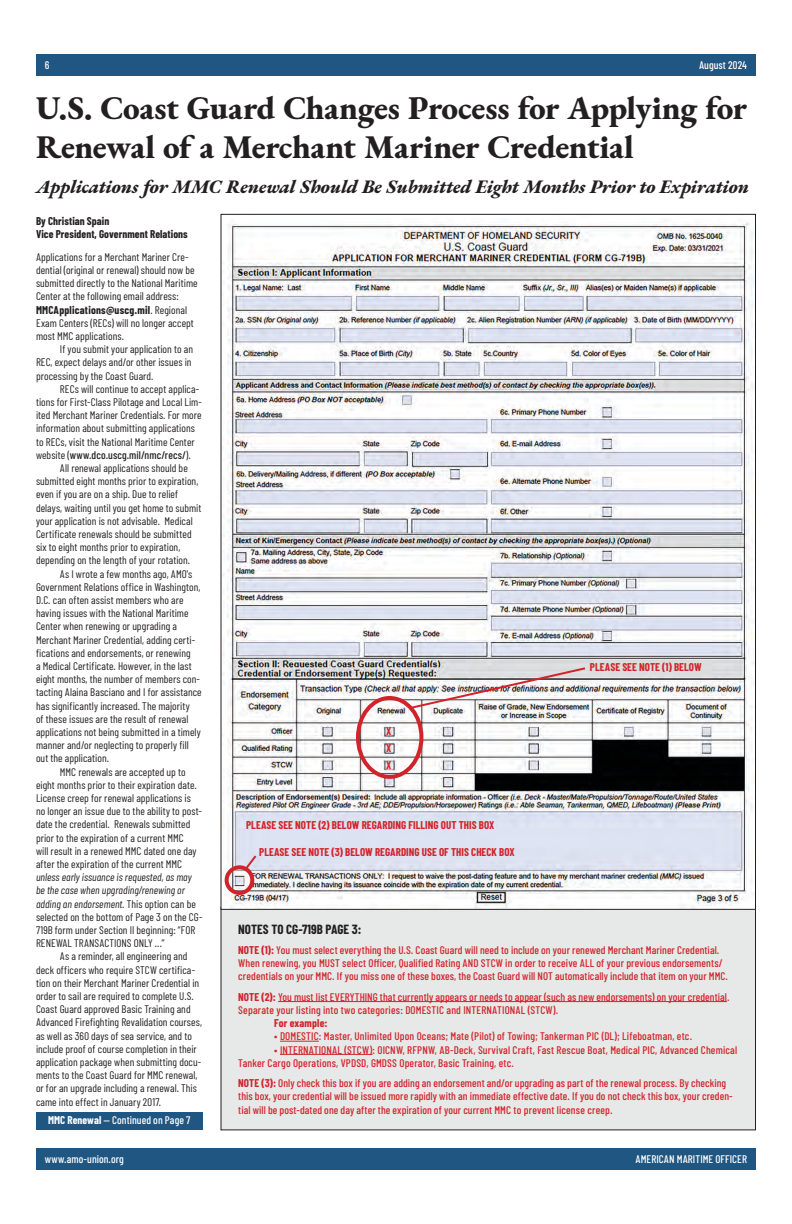
<style>
.page{position:relative;width:792px;height:1224px;background:#fff}
.page>*{position:absolute;margin:0;border:0;box-sizing:border-box;transform-origin:0 0}
.t1{font:800 33px/39px "EB Garamond";letter-spacing:-.015em;color:#231f20}
.t2{font:italic 800 19px "EB Garamond";letter-spacing:-.015em;color:#231f20}
.t3{font:700 13px "Barlow Condensed";color:#231f20}
.t4{font:11px/13.2px "Barlow Condensed";letter-spacing:.005em;color:#231f20}
.t5{font:500 11px/13.2px "Barlow Condensed";letter-spacing:.01em;color:#d2232a}
.t6{font:700 11px "Barlow Condensed";letter-spacing:.005em;color:#d2232a}
.t7{font:500 11px "Barlow Condensed";letter-spacing:.005em;color:#fff}
.t8{font:700 11px "Barlow Condensed";letter-spacing:.005em;color:#231f20}
.s1{font-weight:700}
.s2{font-weight:500}
.s3{font-style:italic}
</style>
<div class="page">
<div style="left:36px;top:54px;width:720px;height:22px;background:#205682"></div>
<div style="left:36px;top:1148px;width:720px;height:22px;background:#205682"></div>
<div style="left:221px;top:907px;width:535px;height:223px;background:#e7e8e8"></div>
<div style="left:36px;top:1112px;width:166px;height:18px;background:#205682"></div>
<hr style="left:278px;top:1001px;width:449px;height:1px;background:#d2232a">
<hr style="left:280px;top:1041px;width:39px;height:1px;background:#d2232a">
<hr style="left:280px;top:1054px;width:93px;height:1px;background:#d2232a">
<img style="left:222px;top:222px;width:532px;height:686px">
<div style="left:225px;top:865px;width:29px;height:30px;border:4px solid #d2232a;border-radius:50%"></div>
<svg style="left:243px;top:853px;width:15px;height:18px"></svg>
<div style="left:356px;top:696px;width:67px;height:83px;border:4px solid #d2232a;border-radius:50%"></div>
<img style="left:407px;top:666px;width:180px;height:45px">
<p class="t7" style="left:45px;top:58px;width:6px">6</p>
<p class="t7" style="left:699px;top:58px;width:49px">August 2024</p>
<p class="t1" style="left:36px;top:88px;width:713px">U.S. Coast Guard Changes Process for Applying for<br>Renewal of a Merchant Mariner Credential</p>
<p class="t2" style="left:36px;top:174px;width:715px">Applications for MMC Renewal Should Be Submitted Eight Months Prior to Expiration</p>
<p class="t8" style="left:36px;top:214px;width:75px">By Christian Spain</p>
<p class="t8" style="left:36px;top:227px;width:153px">Vice President, Government Relations</p>
<p class="t4" style="left:36px;top:250px;width:163px">Applications for a Merchant Mariner Cre&shy;dential (original or renewal) should now be submitted directly to the National Maritime Center at the following email address:<br><span class="s1">MMCApplications@uscg.mil</span>. Regional Exam Centers (RECs) will no longer accept most MMC applications.</p>
<p class="t4" style="left:36px;top:342px;width:159px;text-indent:24px">If you submit your application to an<br>REC, expect delays and/or other issues in processing by the Coast Guard.</p>
<p class="t4" style="left:36px;top:382px;width:167px;text-indent:24px">RECs will continue to accept applica&shy;tions for First-Class Pilotage and Local Lim&shy;ited Merchant Mariner Credentials. For more information about submitting applications to RECs, visit the National Maritime Center website (<span class="s2">www.dco.uscg.mil/nmc/recs/</span>).</p>
<p class="t4" style="left:36px;top:461px;width:167px;text-indent:24px">All renewal applications should be submitted eight months prior to expiration, even if you are on a ship. Due to relief delays, waiting until you get home to submit your application is not advisable. Medical Certificate renewals should be submitted six to eight months prior to expiration, depending on the length of your rotation.</p>
<p class="t4" style="left:36px;top:567px;width:167px;text-indent:24px">As I wrote a few months ago, AMO's Government Relations office in Washington, D.C. can often assist members who are having issues with the National Maritime Center when renewing or upgrading a Merchant Mariner Credential, adding certi&shy;fications and endorsements, or renewing<br>a Medical Certificate. However, in the last eight months, the number of members con&shy;tacting Alaina Basciano and I for assistance has significantly increased. The majority<br>of these issues are the result of renewal applications not being submitted in a timely manner and/or neglecting to properly fill out the application.</p>
<p class="t4" style="left:36px;top:765px;width:168px;text-indent:24px">MMC renewals are accepted up to eight months prior to their expiration date.<br>License creep for renewal applications is no longer an issue due to the ability to post&shy;date the credential. Renewals submitted prior to the expiration of a current MMC<br>will result in a renewed MMC dated one day after the expiration of the current MMC <span class="s3">unless early issuance is requested, as may be the case when upgrading/renewing or adding an endorsement</span>. This option can be selected on the bottom of Page 3 on the CG-719B form under Section II beginning: “FOR RENEWAL TRANSACTIONS ONLY ...”</p>
<p class="t4" style="left:36px;top:950px;width:168px;text-indent:24px">As a reminder, all engineering and deck officers who require STCW certifica&shy;tion on their Merchant Mariner Credential in order to sail are required to complete U.S.<br>Coast Guard approved Basic Training and Advanced Firefighting Revalidation courses, as well as 360 days of sea service, and to include proof of course completion in their application package when submitting docu&shy;ments to the Coast Guard for MMC renewal, or for an upgrade including a renewal. This came into effect in January 2017.</p>
<p class="t7" style="left:48px;top:1114px;width:144px"><span class="s1">MMC Renewal</span> — Continued on Page 7</p>
<p class="t6" style="left:386px;top:724px;width:7px">X</p>
<p class="t6" style="left:386px;top:741px;width:7px">X</p>
<p class="t6" style="left:386px;top:758px;width:7px">X</p>
<p class="t6" style="left:246px;top:818px;width:250px">PLEASE SEE NOTE (2) BELOW REGARDING FILLING OUT THIS BOX</p>
<p class="t6" style="left:259px;top:846px;width:257px">PLEASE SEE NOTE (3) BELOW REGARDING USE OF THIS CHECK BOX</p>
<p class="t6" style="left:590px;top:660px;width:113px">PLEASE SEE NOTE (1) BELOW</p>
<p class="t3" style="left:238px;top:921px;width:124px">NOTES TO CG-719B PAGE 3:</p>
<p class="t5" style="left:238px;top:943px;width:491px"><span class="s1">NOTE (1):</span> You must select everything the U.S. Coast Guard will need to include on your renewed Merchant Mariner Credential.<br>When renewing, you MUST select Officer, Qualified Rating AND STCW in order to receive ALL of your previous endorsements/ credentials on your MMC. If you miss one of these boxes, the Coast Guard will NOT automatically include that item on your MMC.</p>
<p class="t5" style="left:238px;top:990px;width:493px"><span class="s1">NOTE (2):</span> You must list EVERYTHING that currently appears or needs to appear (such as new endorsements) on your credential.<br>Separate your listing into two categories: DOMESTIC and INTERNATIONAL (STCW).</p>
<p class="t6" style="left:274px;top:1016px;width:55px">For example:</p>
<p class="t5" style="left:274px;top:1030px;width:419px">• DOMESTIC: Master, Unlimited Upon Oceans; Mate (Pilot) of Towing; Tankerman PIC (DL); Lifeboatman, etc.</p>
<p class="t5" style="left:238px;top:1043px;width:500px;text-indent:36px">• INTERNATIONAL (STCW): OICNW, RFPNW, AB-Deck, Survival Craft, Fast Rescue Boat, Medical PIC, Advanced Chemical<br>Tanker Cargo Operations, VPDSD, GMDSS Operator, Basic Training, etc.</p>
<p class="t5" style="left:238px;top:1076px;width:496px"><span class="s1">NOTE (3):</span> Only check this box if you are adding an endorsement and/or upgrading as part of the renewal process. By checking this box, your credential will be issued more rapidly with an immediate effective date. If you do not check this box, your creden&shy;tial will be post-dated one day after the expiration of your current MMC to prevent license creep.</p>
<p class="t7" style="left:45px;top:1152px;width:80px">www.amo-union.org</p>
<p class="t7" style="left:636px;top:1152px;width:113px">AMERICAN MARITIME OFFICER</p>
</div>
